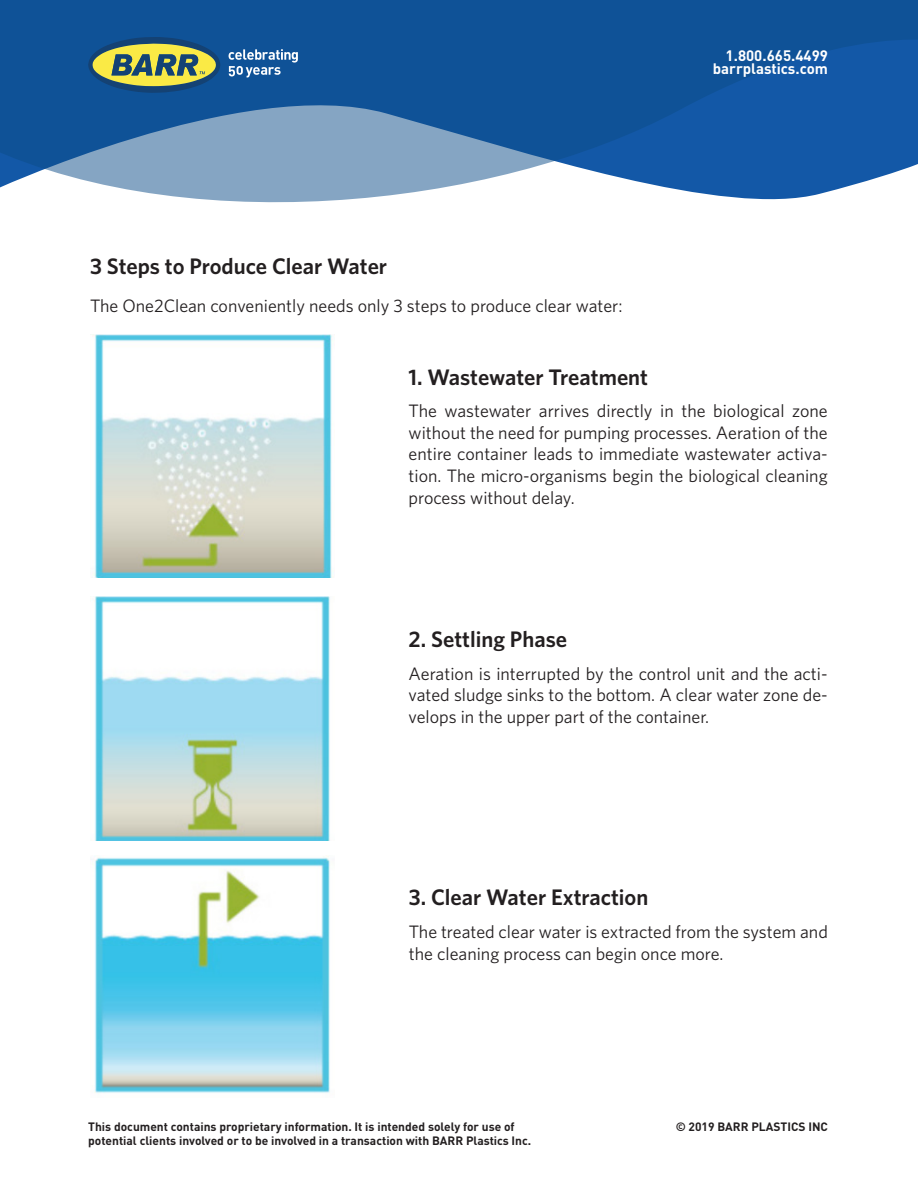
<style>
.page{position:relative;width:918px;height:1188px;background:#fff}
.page>*{position:absolute;margin:0;border:0;box-sizing:border-box;transform-origin:0 0}
.t1{font:600 22.5px "Whitney";color:#231f20}
.t2{font:18px/21.6px "Whitney";color:#231f20;text-align:justify}
.t3{font:700 15px "DIN Pro";color:#fff}
.t4{font:700 12px/14.4px "DIN Pro";color:#231f20}
</style>
<div class="page">
<svg style="left:0;top:0;width:918px;height:203px;background:#376faa"></svg>
<svg style="left:88px;top:37px;width:132px;height:56px;background:#6b8669"></svg>
<svg style="left:229px;top:49px;width:69px;height:28px;background:#5181b3"></svg>
<img style="left:91px;top:334px;width:242px;height:244px">
<img style="left:95px;top:597px;width:235px;height:243px">
<img style="left:91px;top:856px;width:239px;height:237px">
<p class="t3" style="left:726px;top:43px;width:104px">1.800.665.4499</p>
<p class="t3" style="left:713px;top:56px;width:117px">barrplastics.com</p>
<p class="t1" style="left:90px;top:251px;width:299px">3 Steps to Produce Clear Water</p>
<p class="t2" style="left:90px;top:295px;width:534px">The One2Clean conveniently needs only 3 steps to produce clear water:</p>
<p class="t1" style="left:409px;top:362px;width:241px">1. Wastewater Treatment</p>
<p class="t2" style="left:409px;top:400px;width:421px">The wastewater arrives directly in the biological zone without the need for pumping processes. Aeration of the entire container leads to immediate wastewater activa&shy;tion. The micro-organisms begin the biological cleaning process without delay.</p>
<p class="t1" style="left:409px;top:624px;width:160px">2. Settling Phase</p>
<p class="t2" style="left:409px;top:662px;width:421px">Aeration is interrupted by the control unit and the acti&shy;vated sludge sinks to the bottom. A clear water zone de&shy;velops in the upper part of the container.</p>
<p class="t1" style="left:409px;top:883px;width:241px">3. Clear Water Extraction</p>
<p class="t2" style="left:409px;top:920px;width:421px">The treated clear water is extracted from the system and the cleaning process can begin once more.</p>
<p class="t4" style="left:88px;top:1118px;width:445px">This document contains proprietary information. It is intended solely for use of potential clients involved or to be involved in a transaction with BARR Plastics Inc.</p>
<p class="t4" style="left:676px;top:1118px;width:154px">© 2019 BARR PLASTICS INC</p>
</div>
